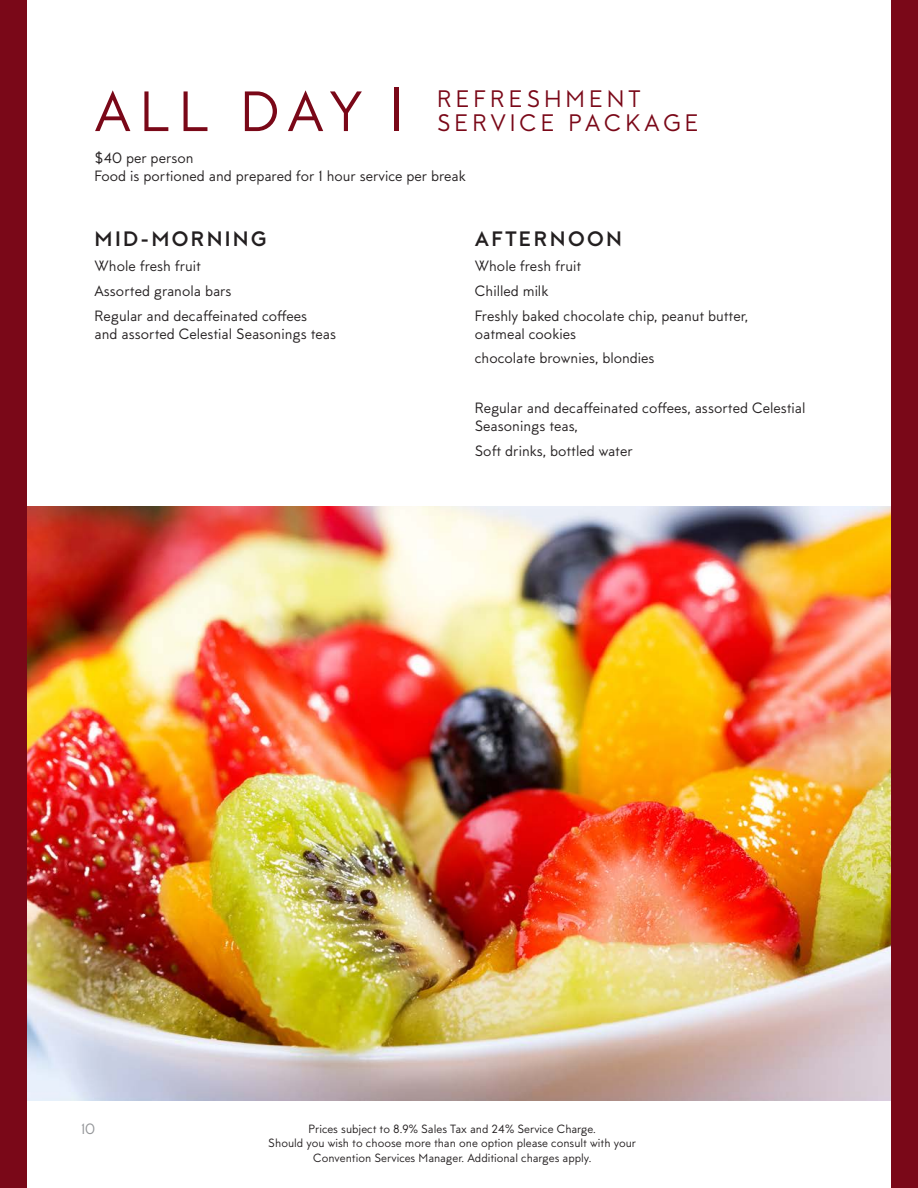
<style>
.page{position:relative;width:918px;height:1188px;background:#fff}
.page>*{position:absolute;margin:0;border:0;box-sizing:border-box;transform-origin:0 0}
.t1{font:57px "MTT Milano";letter-spacing:.15em;color:#7a0818}
.Header___Callout{font:24px/24px "MTT Milano";letter-spacing:.16em;color:#7a0818}
.Bar_Pricing{font:700 21px "MTT Milano";letter-spacing:.11em;color:#231f20}
.body__one_column{font:15px/18px "MTT Milano";color:#231f20}
.Header_Desc{font:15px/18px "MTT Milano";color:#231f20}
.t2{font:15px "MTT Milano";color:#939598}
.t3{font:12px/14.4px "MTT Milano";color:#231f20;text-align:center}
</style>
<div class="page">
<div style="left:891px;top:0;width:27px;height:1188px;background:#7a0818"></div>
<div style="left:0;top:0;width:27px;height:1188px;background:#7a0818"></div>
<img style="left:27px;top:507px;width:864px;height:593px">
<p class="t1" style="left:95px;top:79px;width:319px">ALL DAY |</p>
<p class="Header___Callout" style="left:437px;top:87px;width:263px">REFRESHMENT<br>SERVICE PACKAGE</p>
<p class="Header_Desc" style="left:94px;top:149px;width:373px">$40 per person<br>Food is portioned and prepared for 1 hour service per break</p>
<p class="Bar_Pricing" style="left:95px;top:227px;width:173px">MID-MORNING</p>
<p class="body__one_column" style="left:94px;top:257px;width:108px">Whole fresh fruit</p>
<p class="body__one_column" style="left:94px;top:282px;width:139px">Assorted granola bars</p>
<p class="body__one_column" style="left:94px;top:307px;width:243px">Regular and decaffeinated coffees<br>and assorted Celestial Seasonings teas</p>
<p class="Bar_Pricing" style="left:475px;top:227px;width:149px">AFTERNOON</p>
<p class="body__one_column" style="left:475px;top:257px;width:108px">Whole fresh fruit</p>
<p class="body__one_column" style="left:475px;top:282px;width:75px">Chilled milk</p>
<p class="body__one_column" style="left:475px;top:307px;width:275px">Freshly baked chocolate chip, peanut butter, oatmeal cookies</p>
<p class="body__one_column" style="left:475px;top:350px;width:181px">chocolate brownies, blondies</p>
<p class="body__one_column" style="left:475px;top:399px;width:332px">Regular and decaffeinated coffees, assorted Celestial<br>Seasonings teas,</p>
<p class="body__one_column" style="left:475px;top:442px;width:160px">Soft drinks, bottled water</p>
<p class="t2" style="left:81px;top:1120px;width:16px">10</p>
<p class="t3" style="left:268px;top:1122px;width:369px">Prices subject to 8.9% Sales Tax and 24% Service Charge.<br>Should you wish to choose more than one option please consult with your<br>Convention Services Manager. Additional charges apply.</p>
</div>
